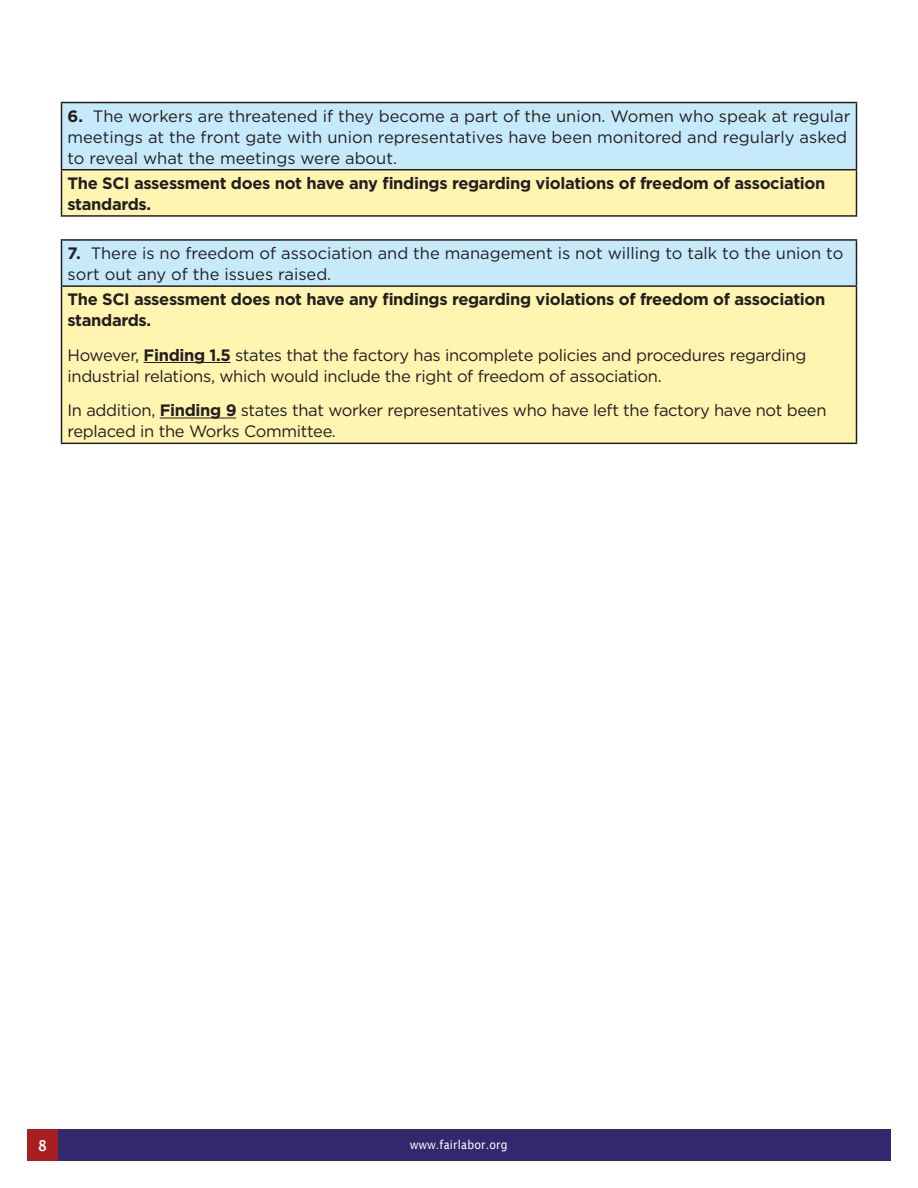
<style>
.page{position:relative;width:918px;height:1188px;background:#fff}
.page>*{position:absolute;margin:0;border:0;box-sizing:border-box;transform-origin:0 0}
.main_body_text{font:16.5px/21px "Gotham";color:#231f20}
.main_body_text-2{font:16.5px/21px "Gotham";letter-spacing:-.02em;color:#231f20}
.main_body_text-3{font:700 16.5px/21px "Gotham";letter-spacing:-.02em;color:#231f20}
.t1{font:600 15px "Lucida Sans";color:#fff;scale:.9 1}
.t2{font:12px "Lucida Sans";letter-spacing:.02em;color:#fff;scale:.9 1}
.s1{font-weight:700}
</style>
<div class="page">
<div style="left:58px;top:1130px;width:833px;height:31px;background:#35276d"></div>
<div style="left:27px;top:1130px;width:31px;height:31px;background:#aa1e21"></div>
<div style="left:62px;top:103px;width:794px;height:67px;background:#c6eafa"></div>
<div style="left:62px;top:170px;width:794px;height:46px;background:#fff4b0"></div>
<hr style="left:61px;top:102px;width:796px;height:1px;background:#231f20">
<hr style="left:61px;top:103px;width:1px;height:66px;background:#231f20">
<hr style="left:856px;top:103px;width:1px;height:66px;background:#231f20">
<hr style="left:61px;top:169px;width:796px;height:1px;background:#231f20">
<hr style="left:61px;top:170px;width:1px;height:45px;background:#231f20">
<hr style="left:856px;top:170px;width:1px;height:45px;background:#231f20">
<hr style="left:61px;top:215px;width:796px;height:2px;background:#231f20">
<div style="left:62px;top:240px;width:794px;height:46px;background:#c6eafa"></div>
<div style="left:62px;top:286px;width:794px;height:157px;background:#fff4b0"></div>
<hr style="left:61px;top:239px;width:796px;height:2px;background:#231f20">
<hr style="left:61px;top:241px;width:1px;height:44px;background:#231f20">
<hr style="left:856px;top:241px;width:1px;height:44px;background:#231f20">
<hr style="left:61px;top:285px;width:796px;height:2px;background:#231f20">
<hr style="left:61px;top:287px;width:1px;height:156px;background:#231f20">
<hr style="left:856px;top:287px;width:1px;height:156px;background:#231f20">
<hr style="left:61px;top:443px;width:796px;height:1px;background:#231f20">
<hr style="left:144px;top:362px;width:87px;height:1px;background:#231f20">
<hr style="left:160px;top:418px;width:76px;height:1px;background:#231f20">
<p class="main_body_text" style="left:68px;top:105px;width:785px"><span class="s1">6.</span> The workers are threatened if they become a part of the union. Women who speak at regular meetings at the front gate with union representatives have been monitored and regularly asked to reveal what the meetings were about.</p>
<p class="main_body_text-3" style="left:68px;top:172px;width:759px">The SCI assessment does not have any findings regarding violations of freedom of association standards.</p>
<p class="main_body_text" style="left:68px;top:242px;width:777px"><span class="s1">7.</span> There is no freedom of association and the management is not willing to talk to the union to sort out any of the issues raised.</p>
<p class="main_body_text-3" style="left:68px;top:289px;width:759px">The SCI assessment does not have any findings regarding violations of freedom of association standards.</p>
<p class="main_body_text-2" style="left:68px;top:344px;width:740px">However, <span class="s1">Finding 1.5</span> states that the factory has incomplete policies and procedures regarding industrial relations, which would include the right of freedom of association.</p>
<p class="main_body_text-2" style="left:68px;top:400px;width:761px">In addition, <span class="s1">Finding 9</span> states that worker representatives who have left the factory have not been replaced in the Works Committee.</p>
<p class="t1" style="left:38px;top:1137px;width:11px">8</p>
<p class="t2" style="left:410px;top:1138px;width:110px">www.fairlabor.org</p>
</div>
